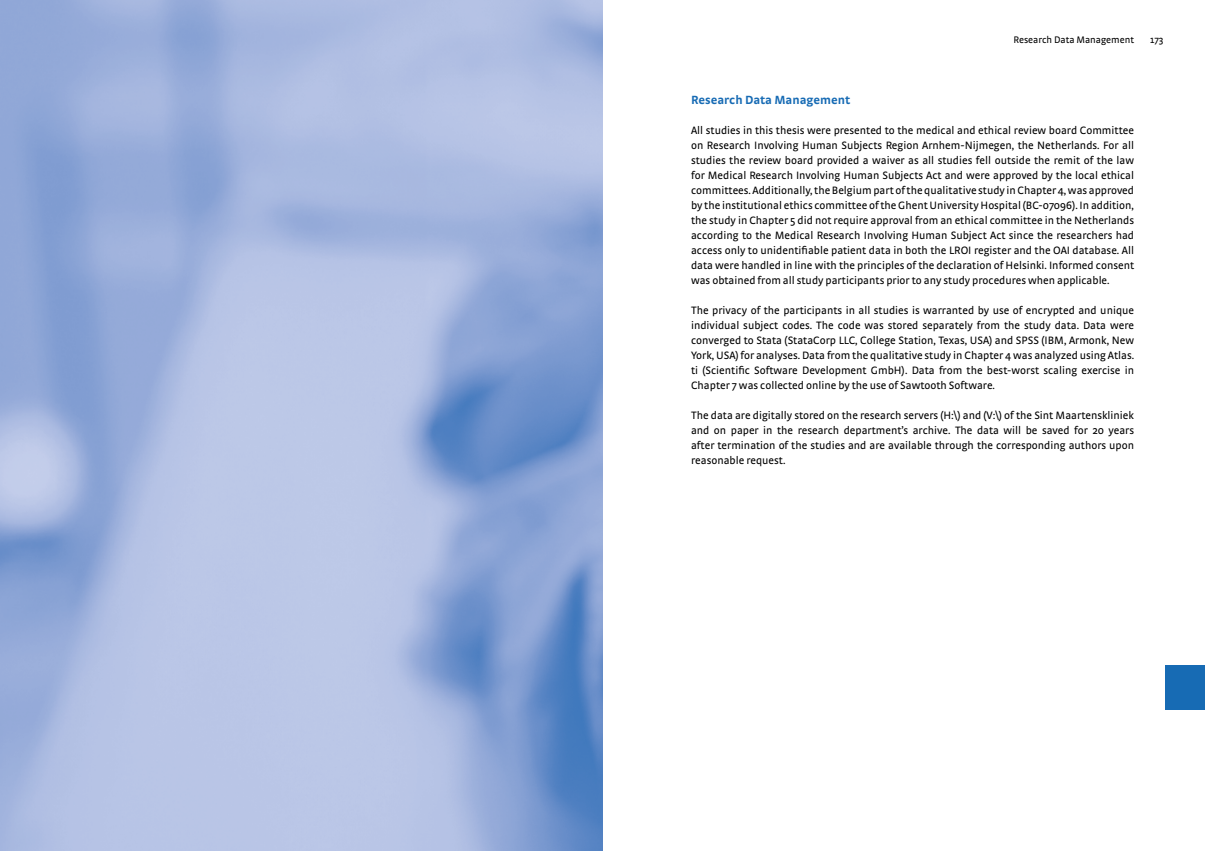
<style>
.page{position:relative;width:1205px;height:851px;background:#fff}
.page>*{position:absolute;margin:0;border:0;box-sizing:border-box;transform-origin:0 0}
.t1{font:700 12.5px "Strada OT";color:#176bb4}
.t2{font:11.25px/15px "Strada OT";color:#000;text-align:justify}
.t3{font:10px "Strada OT";color:#000}
</style>
<div class="page">
<img style="left:0;top:0;width:602px;height:850px">
<div style="left:1165px;top:665px;width:40px;height:45px;background:#176bb4"></div>
<p class="t3" style="left:1013px;top:34px;width:122px">Research Data Management</p>
<p class="t3" style="left:1150px;top:34px;width:15px">173</p>
<p class="t1" style="left:691px;top:92px;width:161px">Research Data Management</p>
<p class="t2" style="left:691px;top:122px;width:444px">All studies in this thesis were presented to the medical and ethical review board Committee on Research Involving Human Subjects Region Arnhem-Nijmegen, the Netherlands. For all studies the review board provided a waiver as all studies fell outside the remit of the law for Medical Research Involving Human Subjects Act and were approved by the local ethical committees. Additionally, the Belgium part of the qualitative study in Chapter 4, was approved by the institutional ethics committee of the Ghent University Hospital (BC-07096). In addition, the study in Chapter 5 did not require approval from an ethical committee in the Netherlands according to the Medical Research Involving Human Subject Act since the researchers had access only to unidentifiable patient data in both the LROI register and the OAI database. All data were handled in line with the principles of the declaration of Helsinki. Informed consent was obtained from all study participants prior to any study procedures when applicable.</p>
<p class="t2" style="left:691px;top:302px;width:444px">The privacy of the participants in all studies is warranted by use of encrypted and unique individual subject codes. The code was stored separately from the study data. Data were converged to Stata (StataCorp LLC, College Station, Texas, USA) and SPSS (IBM, Armonk, New York, USA) for analyses. Data from the qualitative study in Chapter 4 was analyzed using Atlas. ti (Scientific Software Development GmbH). Data from the best-worst scaling exercise in Chapter 7 was collected online by the use of Sawtooth Software.</p>
<p class="t2" style="left:691px;top:407px;width:444px">The data are digitally stored on the research servers (H:\) and (V:\) of the Sint Maartenskliniek and on paper in the research department’s archive. The data will be saved for 20 years after termination of the studies and are available through the corresponding authors upon reasonable request.</p>
</div>
